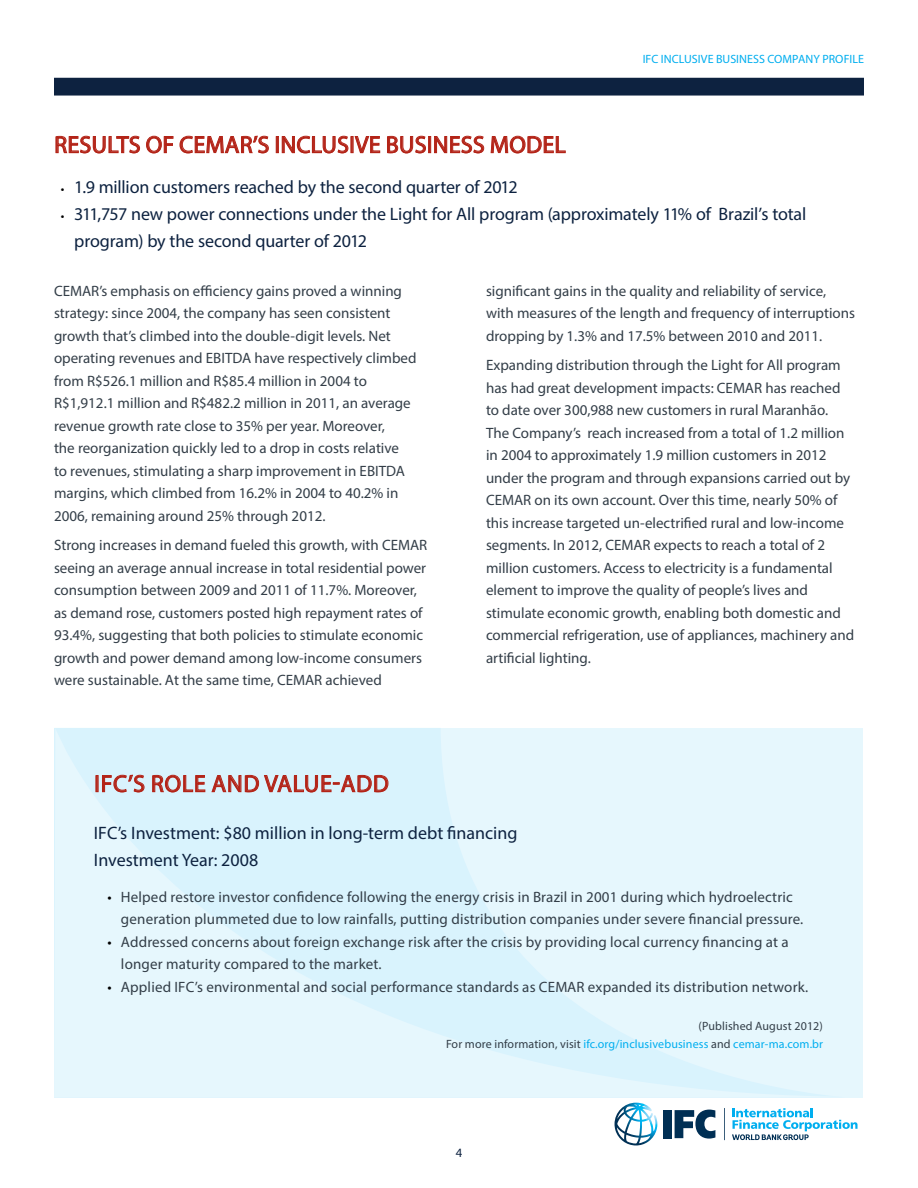
<style>
.page{position:relative;width:918px;height:1188px;background:#fff}
.page>*{position:absolute;margin:0;border:0;box-sizing:border-box;transform-origin:0 0}
.t1{font:24px "Myriad Pro";letter-spacing:.01em;color:#b32317}
.t2{font:24px "Myriad Pro";letter-spacing:.03em;color:#b32317}
.t3{font:18px/27px "Myriad Pro";letter-spacing:-.005em;color:#0d2240}
.t4{font:15px/22.5px "Myriad Pro";color:#333e48}
.t5{font:12.75px "Myriad Pro";color:#0d2240}
.t6{font:12px/18px "Myriad Pro";letter-spacing:.01em;color:#333e48;text-align:right}
.t7{font:12px "Myriad Pro";letter-spacing:.005em;color:#00aeef}
.s1{font-size:12.75px;color:#000}
.s2{color:#000}
.s3{color:#00aeef}
</style>
<div class="page">
<div style="left:663px;top:1110px;width:9px;height:28px;background:#002f54"></div>
<svg style="left:675px;top:1110px;width:40px;height:29px"></svg>
<svg style="left:732px;top:1108px;width:126px;height:32px"></svg>
<hr style="left:724px;top:1108px;width:1px;height:32px;background:#002f54">
<svg style="left:615px;top:1103px;width:42px;height:43px"></svg>
<div style="left:54px;top:78px;width:810px;height:18px;background:#0d2240"></div>
<svg style="left:54px;top:728px;width:809px;height:369px;background:#e1f5fc"></svg>
<svg style="left:96px;top:775px;width:48px;height:17px"></svg>
<svg style="left:152px;top:775px;width:53px;height:17px"></svg>
<svg style="left:212px;top:775px;width:176px;height:17px;background:#cdb5b8"></svg>
<svg style="left:56px;top:136px;width:84px;height:17px"></svg>
<svg style="left:146px;top:136px;width:27px;height:17px"></svg>
<svg style="left:180px;top:136px;width:89px;height:17px"></svg>
<div style="left:276px;top:136px;width:3px;height:17px;border:1px solid #b32317"></div>
<svg style="left:282px;top:136px;width:98px;height:17px"></svg>
<svg style="left:387px;top:136px;width:39px;height:17px"></svg>
<div style="left:428px;top:136px;width:3px;height:17px;border:1px solid #b32317"></div>
<svg style="left:434px;top:136px;width:50px;height:17px"></svg>
<svg style="left:491px;top:136px;width:75px;height:17px"></svg>
<p class="t7" style="left:643px;top:52px;width:223px">IFC INCLUSIVE BUSINESS COMPANY PROFILE</p>
<h1 class="t1" style="left:54px;top:130px;width:26px">results</h1>
<h1 class="t1" style="left:146px;top:130px;width:49px">of cem</h1>
<h1 class="t1" style="left:225px;top:130px;width:84px">ar’S Inclusi</h1>
<h1 class="t1" style="left:355px;top:130px;width:106px">ve Business</h1>
<h1 class="t1" style="left:490px;top:130px;width:65px">Model</h1>
<p class="t3" style="left:61px;top:173px;width:458px"><span class="s1">•</span> 1.9 million customers reached by the second quarter of 2012</p>
<p class="t3" style="left:74px;top:200px;width:734px;text-indent:-14px"><span class="s1">•</span> 311,757 new power connections under the Light for All program (approximately 11% of Brazil’s total program) by the second quarter of 2012</p>
<p class="t4" style="left:54px;top:279px;width:364px">CEMAR’s emphasis on efficiency gains proved a winning strategy: since 2004, the company has seen consistent growth that’s climbed into the double-digit levels. Net operating revenues and EBITDA have respectively climbed from R$526.1 million and R$85.4 million in 2004 to R$1,912.1 million and R$482.2 million in 2011, an average revenue growth rate close to 35% per year. Moreover,<br>the reorganization quickly led to a drop in costs relative<br>to revenues, stimulating a sharp improvement in EBITDA margins, which climbed from 16.2% in 2004 to 40.2% in 2006, remaining around 25% through 2012.</p>
<p class="t4" style="left:54px;top:534px;width:374px">Strong increases in demand fueled this growth, with CEMAR seeing an average annual increase in total residential power consumption between 2009 and 2011 of 11.7%. Moreover, as demand rose, customers posted high repayment rates of 93.4%, suggesting that both policies to stimulate economic growth and power demand among low-income consumers were sustainable. At the same time, CEMAR achieved</p>
<p class="t4" style="left:486px;top:279px;width:371px">significant gains in the quality and reliability of service, with measures of the length and frequency of interruptions dropping by 1.3% and 17.5% between 2010 and 2011.</p>
<p class="t4" style="left:486px;top:354px;width:370px">Expanding distribution through the Light for All program has had great development impacts: CEMAR has reached to date over 300,988 new customers in rural Maranhão.<br>The Company’s reach increased from a total of 1.2 million in 2004 to approximately 1.9 million customers in 2012 under the program and through expansions carried out by CEMAR on its own account. Over this time, nearly 50% of this increase targeted un-electrified rural and low-income segments. In 2012, CEMAR expects to reach a total of 2 million customers. Access to electricity is a fundamental element to improve the quality of people’s lives and stimulate economic growth, enabling both domestic and commercial refrigeration, use of appliances, machinery and artificial lighting.</p>
<h1 class="t2" style="left:94px;top:769px;width:296px">IFC’s role and value-add</h1>
<p class="t3" style="left:94px;top:819px;width:425px">IFC’s Investment: $80 million in long-term debt financing<br>Investment Year: 2008</p>
<p class="t4" style="left:121px;top:885px;width:684px;text-indent:-14px"><span class="s2">•</span> Helped restore investor confidence following the energy crisis in Brazil in 2001 during which hydroelectric generation plummeted due to low rainfalls, putting distribution companies under severe financial pressure.</p>
<p class="t4" style="left:121px;top:930px;width:669px;text-indent:-14px"><span class="s2">•</span> Addressed concerns about foreign exchange risk after the crisis by providing local currency financing at a longer maturity compared to the market.</p>
<p class="t4" style="left:107px;top:975px;width:702px"><span class="s2">•</span> Applied IFC’s environmental and social performance standards as CEMAR expanded its distribution network.</p>
<p class="t6" style="left:446px;top:1017px;width:379px">(Published August 2012)<br>For more information, visit <span class="s3">ifc.org/inclusivebusiness</span> and <span class="s3">cemar-ma.com.br</span></p>
<p class="t5" style="left:456px;top:1145px;width:8px">4</p>
</div>
